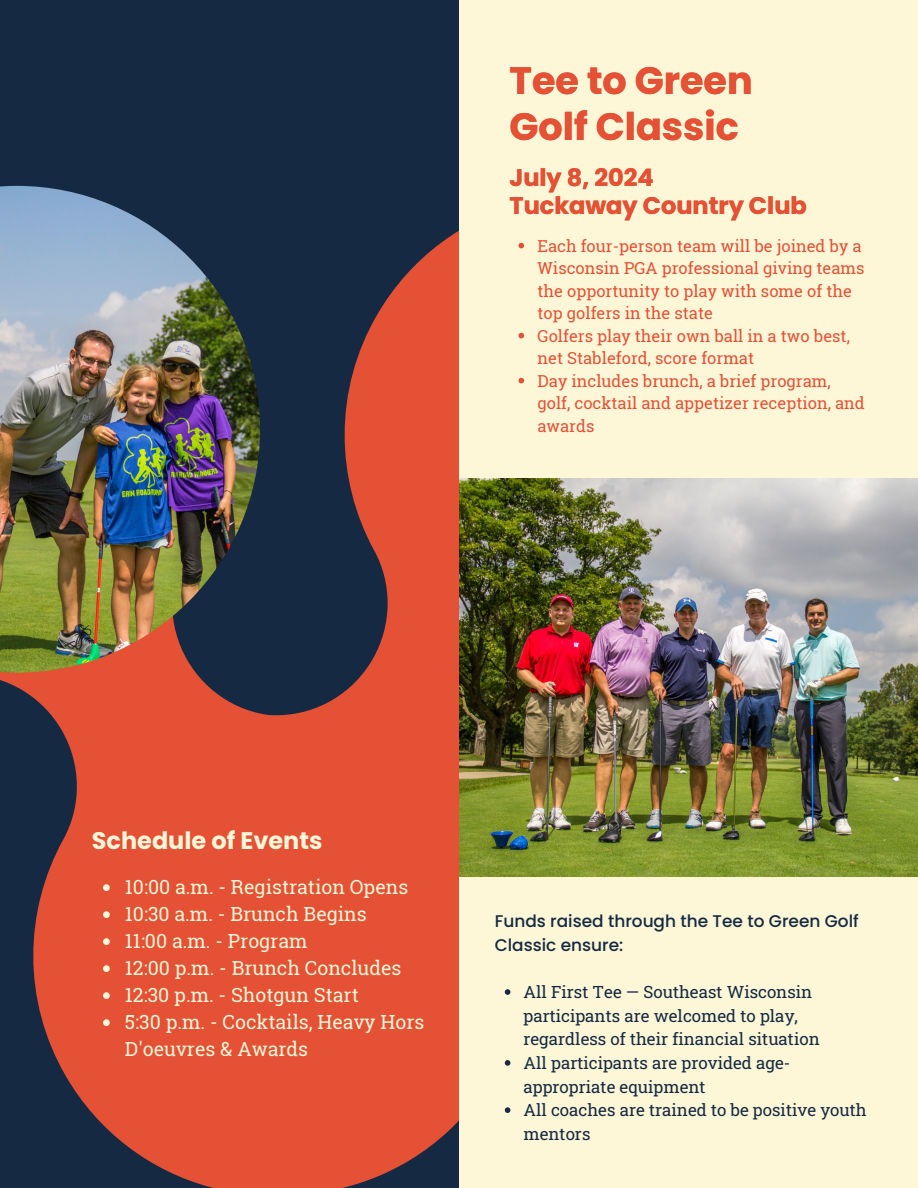
<style>
.page{position:relative;width:918px;height:1188px;background:#152a42}
.page>*{position:absolute;margin:0;border:0;box-sizing:border-box;transform-origin:0 0}
.t1{font:700 38.1px/45.5px "Poppins";color:#e45135}
.t2{font:700 24px/28.2px "Poppins";color:#e45135}
.t3{font:700 24px "Poppins";color:#fdf6d7}
.t4{font:19.5px/27px "Roboto Slab";color:#fdf6d7}
.t5{font:16.95px/23.7px "Roboto Slab";color:#152a42}
.t6{font:500 16.95px/23.7px "Poppins";color:#152a42}
.t7{font:16.5px/22.5px "Roboto Slab";color:#e45135}
</style>
<div class="page">
<svg style="left:0;top:185px;width:459px;height:1003px;fill:#e45135"></svg>
<img style="left:0;top:186px;width:260px;height:487px">
<div style="left:459px;top:0;width:459px;height:1188px;background:#fdf6d7"></div>
<img style="left:459px;top:478px;width:459px;height:399px">
<svg style="left:505px;top:989px;width:5px;height:6px"></svg>
<svg style="left:505px;top:1060px;width:5px;height:6px"></svg>
<svg style="left:505px;top:1107px;width:5px;height:6px"></svg>
<svg style="left:103px;top:884px;width:7px;height:7px"></svg>
<svg style="left:103px;top:911px;width:7px;height:7px"></svg>
<svg style="left:103px;top:938px;width:7px;height:7px"></svg>
<svg style="left:103px;top:965px;width:7px;height:7px"></svg>
<svg style="left:103px;top:992px;width:7px;height:7px"></svg>
<svg style="left:103px;top:1019px;width:7px;height:7px"></svg>
<svg style="left:519px;top:243px;width:5px;height:5px"></svg>
<svg style="left:519px;top:333px;width:5px;height:5px"></svg>
<svg style="left:519px;top:378px;width:5px;height:5px"></svg>
<p class="t1" style="left:510px;top:58px;width:245px">Tee to Green<br>Golf Classic</p>
<p class="t2" style="left:510px;top:163px;width:299px">July 8, 2024<br>Tuckaway Country Club</p>
<p class="t7" style="left:538px;top:234px;width:328px">Each four-person team will be joined by a Wisconsin PGA professional giving teams the opportunity to play with some of the top golfers in the state</p>
<p class="t7" style="left:538px;top:324px;width:314px">Golfers play their own ball in a two best, net Stableford, score format</p>
<p class="t7" style="left:538px;top:369px;width:329px">Day includes brunch, a brief program, golf, cocktail and appetizer reception, and awards</p>
<h4 class="t3" style="left:92px;top:823px;width:232px">Schedule of Events</h4>
<p class="t4" style="left:125px;top:873px;width:285px">10:00 a.m. - Registration Opens</p>
<p class="t4" style="left:125px;top:900px;width:243px">10:30 a.m. - Brunch Begins</p>
<p class="t4" style="left:125px;top:927px;width:184px">11:00 a.m. - Program</p>
<p class="t4" style="left:125px;top:954px;width:278px">12:00 p.m. - Brunch Concludes</p>
<h2 class="t4" style="left:125px;top:981px;width:235px">12:30 p.m. - Shotgun Start</h2>
<p class="t4" style="left:125px;top:1008px;width:301px">5:30 p.m. - Cocktails, Heavy Hors<br>D'oeuvres &amp; Awards</p>
<h2 class="t6" style="left:495px;top:910px;width:366px">Funds raised through the Tee to Green Golf<br>Classic ensure:</h2>
<p class="t5" style="left:523px;top:980px;width:298px">All First Tee — Southeast Wisconsin participants are welcomed to play, regardless of their financial situation</p>
<p class="t5" style="left:523px;top:1051px;width:268px">All participants are provided age&shy;appropriate equipment</p>
<p class="t5" style="left:523px;top:1098px;width:345px">All coaches are trained to be positive youth mentors</p>
</div>
